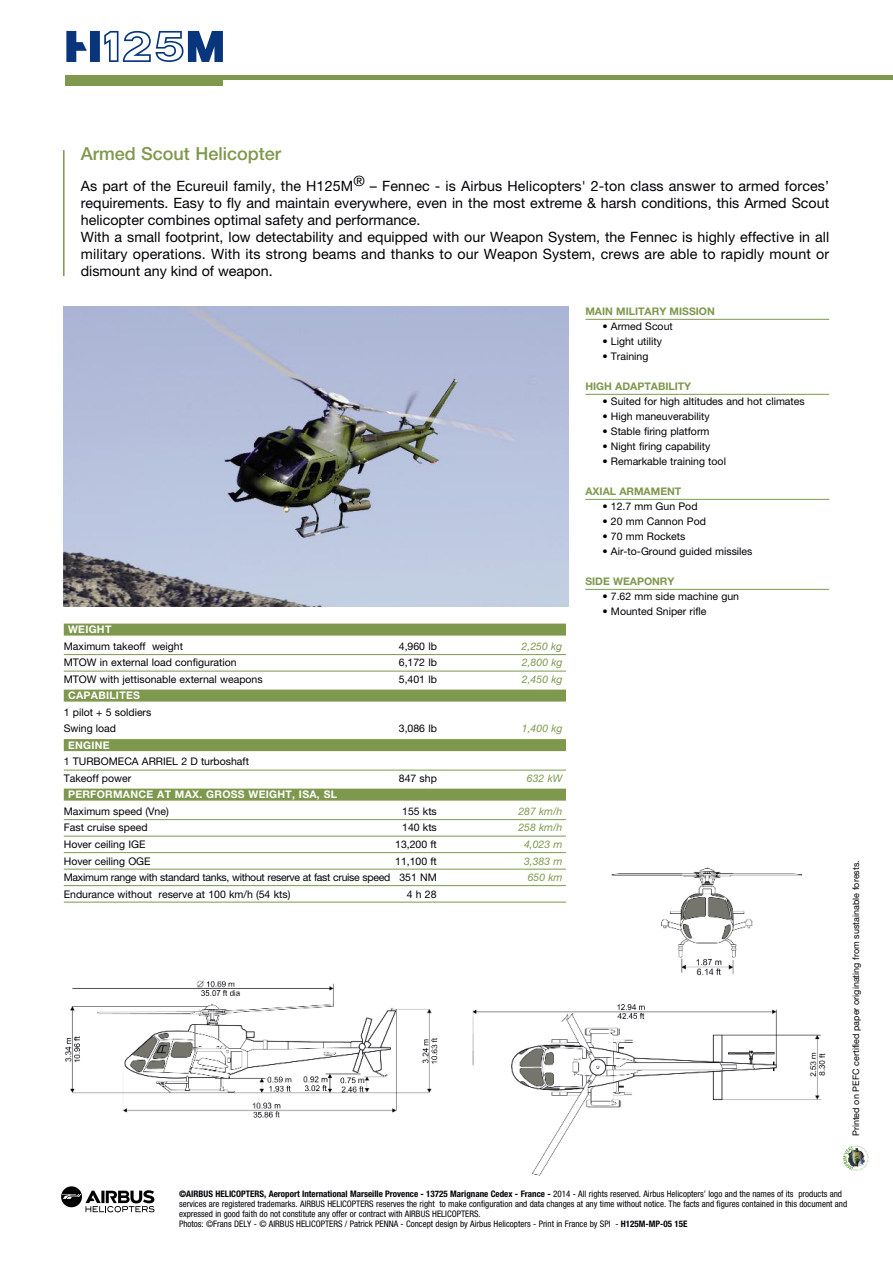
<style>
.page{position:relative;width:893px;height:1263px;background:#fff}
.page>*{position:absolute;margin:0;border:0;box-sizing:border-box;transform-origin:0 0}
.t1{font:500 18px "Helvetica Neue LT Std";color:#7e984d}
.t2{font:14.25px/17.1px "Helvetica Neue LT Std";color:#000006}
.t3{font:10.5px/16.5px "Helvetica Neue LT Std";color:#000006}
.t4{font:10.5px "Helvetica Neue LT Std";letter-spacing:-.03em;color:#000006}
.t5{font:italic 10.5px "Helvetica Neue LT Std";color:#7e984d}
.t6{font:700 10.5px "Helvetica Neue LT Std";color:#7e984d}
.t7{font:700 10.5px "Helvetica Neue LT Std";letter-spacing:.03em;color:#fff}
.t8{font:condensed 9px/9.9px "Helvetica Neue LT Std";color:#000006}
.t9{font:9px "Helvetica Neue LT Std";color:#000006}
.s1{font-weight:700}
</style>
<div class="page">
<hr style="left:94px;top:76px;width:799px;height:4px;background:#7e984d">
<div style="left:65px;top:76px;width:157px;height:10px;background:#7e984d"></div>
<svg style="left:61px;top:1186px;width:21px;height:21px"></svg>
<svg style="left:62px;top:1190px;width:93px;height:22px"></svg>
<hr style="left:63px;top:150px;width:2px;height:126px;background:#7e984d">
<img style="left:64px;top:306px;width:504px;height:300px">
<img style="left:854px;top:1147px;width:11px;height:21px">
<hr style="left:585px;top:319px;width:244px;height:1px;background:#7e984d">
<hr style="left:585px;top:394px;width:244px;height:1px;background:#7e984d">
<hr style="left:585px;top:499px;width:244px;height:1px;background:#7e984d">
<hr style="left:585px;top:589px;width:244px;height:1px;background:#7e984d">
<img style="left:65px;top:980px;width:373px;height:138px">
<img style="left:472px;top:1004px;width:354px;height:172px">
<img style="left:611px;top:867px;width:192px;height:109px">
<div style="left:64px;top:624px;width:502px;height:12px;background:#7e984d"></div>
<hr style="left:64px;top:654px;width:502px;height:1px;background:#7e984d">
<hr style="left:64px;top:671px;width:502px;height:1px;background:#7e984d">
<div style="left:64px;top:690px;width:502px;height:12px;background:#7e984d"></div>
<div style="left:64px;top:739px;width:502px;height:12px;background:#7e984d"></div>
<hr style="left:64px;top:770px;width:502px;height:1px;background:#7e984d">
<div style="left:64px;top:789px;width:502px;height:12px;background:#7e984d"></div>
<hr style="left:64px;top:819px;width:502px;height:1px;background:#7e984d">
<hr style="left:64px;top:836px;width:502px;height:1px;background:#7e984d">
<hr style="left:64px;top:852px;width:502px;height:1px;background:#7e984d">
<hr style="left:64px;top:869px;width:502px;height:1px;background:#7e984d">
<hr style="left:64px;top:885px;width:502px;height:1px;background:#7e984d">
<hr style="left:64px;top:902px;width:502px;height:1px;background:#7e984d">
<svg style="left:66px;top:31px;width:157px;height:31px"></svg>
<h1 class="t1" style="left:81px;top:147px;width:202px">Armed Scout Helicopter</h1>
<p class="t2" style="left:81px;top:178px;width:750px">As part of the Ecureuil family, the H125M® – Fennec - is Airbus Helicopters' 2-ton class answer to armed forces’ requirements. Easy to fly and maintain everywhere, even in the most extreme &amp; harsh conditions, this Armed Scout helicopter combines optimal safety and performance.<br>With a small footprint, low detectability and equipped with our Weapon System, the Fennec is highly effective in all military operations. With its strong beams and thanks to our Weapon System, crews are able to rapidly mount or dismount any kind of weapon.</p>
<p class="t7" style="left:68px;top:626px;width:45px">WEIGHT</p>
<p class="t3" style="left:64px;top:639px;width:121px">Maximum takeoff weight</p>
<p class="t3" style="left:399px;top:639px;width:40px">4,960 lb</p>
<p class="t5" style="left:522px;top:642px;width:42px">2,250 kg</p>
<p class="t3" style="left:64px;top:655px;width:174px">MTOW in external load configuration</p>
<p class="t3" style="left:399px;top:655px;width:40px">6,172 lb</p>
<p class="t5" style="left:522px;top:659px;width:42px">2,800 kg</p>
<p class="t3" style="left:64px;top:672px;width:200px">MTOW with jettisonable external weapons</p>
<p class="t3" style="left:399px;top:672px;width:40px">5,401 lb</p>
<p class="t5" style="left:522px;top:675px;width:42px">2,450 kg</p>
<p class="t7" style="left:68px;top:692px;width:73px">CAPABILITES</p>
<p class="t3" style="left:64px;top:705px;width:89px">1 pilot + 5 soldiers<br>Swing load</p>
<p class="t3" style="left:399px;top:721px;width:40px">3,086 lb</p>
<p class="t5" style="left:522px;top:725px;width:42px">1,400 kg</p>
<p class="t7" style="left:68px;top:741px;width:43px">ENGINE</p>
<p class="t3" style="left:64px;top:754px;width:187px">1 TURBOMECA ARRIEL 2 D turboshaft<br>Takeoff power</p>
<p class="t3" style="left:399px;top:771px;width:40px">847 shp</p>
<p class="t5" style="left:527px;top:774px;width:37px">632 kW</p>
<p class="t7" style="left:68px;top:791px;width:270px">PERFORMANCE AT MAX. GROSS WEIGHT, ISA, SL</p>
<p class="t3" style="left:64px;top:804px;width:107px">Maximum speed (Vne)</p>
<p class="t3" style="left:402px;top:804px;width:36px">155 kts</p>
<p class="t5" style="left:518px;top:807px;width:46px">287 km/h</p>
<p class="t3" style="left:64px;top:820px;width:85px">Fast cruise speed</p>
<p class="t3" style="left:402px;top:820px;width:36px">140 kts</p>
<p class="t5" style="left:518px;top:824px;width:46px">258 km/h</p>
<p class="t3" style="left:64px;top:837px;width:83px">Hover ceiling IGE</p>
<p class="t3" style="left:395px;top:837px;width:43px">13,200 ft</p>
<p class="t5" style="left:524px;top:840px;width:40px">4,023 m</p>
<p class="t3" style="left:64px;top:853px;width:88px">Hover ceiling OGE</p>
<p class="t3" style="left:395px;top:853px;width:43px">11,100 ft</p>
<p class="t5" style="left:524px;top:857px;width:40px">3,383 m</p>
<p class="t4" style="left:64px;top:873px;width:375px">Maximum range with standard tanks, without reserve at fast cruise speed 351 NM</p>
<p class="t5" style="left:528px;top:873px;width:36px">650 km</p>
<p class="t3" style="left:64px;top:886px;width:228px">Endurance without reserve at 100 km/h (54 kts)</p>
<p class="t3" style="left:407px;top:886px;width:31px">4h28</p>
<p class="t6" style="left:585px;top:307px;width:131px">MAIN MILITARY MISSION</p>
<p class="t3" style="left:602px;top:319px;width:72px">• Armed Scout</p>
<p class="t3" style="left:602px;top:334px;width:61px">• Light utility</p>
<p class="t3" style="left:602px;top:349px;width:47px">• Training</p>
<p class="t6" style="left:585px;top:382px;width:107px">HIGH ADAPTABILITY</p>
<p class="t3" style="left:602px;top:394px;width:204px">• Suited for high altitudes and hot climates</p>
<p class="t3" style="left:602px;top:409px;width:109px">• High maneuverability</p>
<p class="t3" style="left:602px;top:424px;width:109px">• Stable firing platform</p>
<p class="t3" style="left:602px;top:439px;width:110px">• Night firing capability</p>
<p class="t3" style="left:602px;top:454px;width:125px">• Remarkable training tool</p>
<p class="t6" style="left:585px;top:487px;width:97px">AXIAL ARMAMENT</p>
<p class="t3" style="left:602px;top:499px;width:97px">• 12.7 mm Gun Pod</p>
<p class="t3" style="left:602px;top:514px;width:105px">• 20 mm Cannon Pod</p>
<p class="t3" style="left:602px;top:529px;width:84px">• 70 mm Rockets</p>
<p class="t3" style="left:602px;top:544px;width:152px">• Air-to-Ground guided missiles</p>
<p class="t6" style="left:585px;top:577px;width:91px">SIDE WEAPONRY</p>
<p class="t3" style="left:602px;top:589px;width:138px">• 7.62 mm side machine gun</p>
<p class="t3" style="left:602px;top:604px;width:106px">• Mounted Sniper rifle</p>
<p class="t9" style="left:853px;top:1136px;width:278px;rotate:-90deg">Printed on PEFC certified paper originating from sustainable forests.</p>
<p class="t8" style="left:179px;top:1190px;width:670px"><span class="s1">©AIRBUS HELICOPTERS, Aeroport International Marseille Provence - 13725 Marignane Cedex - France -</span> 2014 - All rights reserved. Airbus Helicopters’ logo and the names of its products and services are registered trademarks. AIRBUS HELICOPTERS reserves the right to make configuration and data changes at any time without notice. The facts and figures contained in this document and expressed in good faith do not constitute any offer or contract with AIRBUS HELICOPTERS.<br>Photos: ©Frans DELY - © AIRBUS HELICOPTERS / Patrick PENNA - Concept design by Airbus Helicopters - Print in France by SPI - <span class="s1">H125M-MP-05 15E</span></p>
</div>
